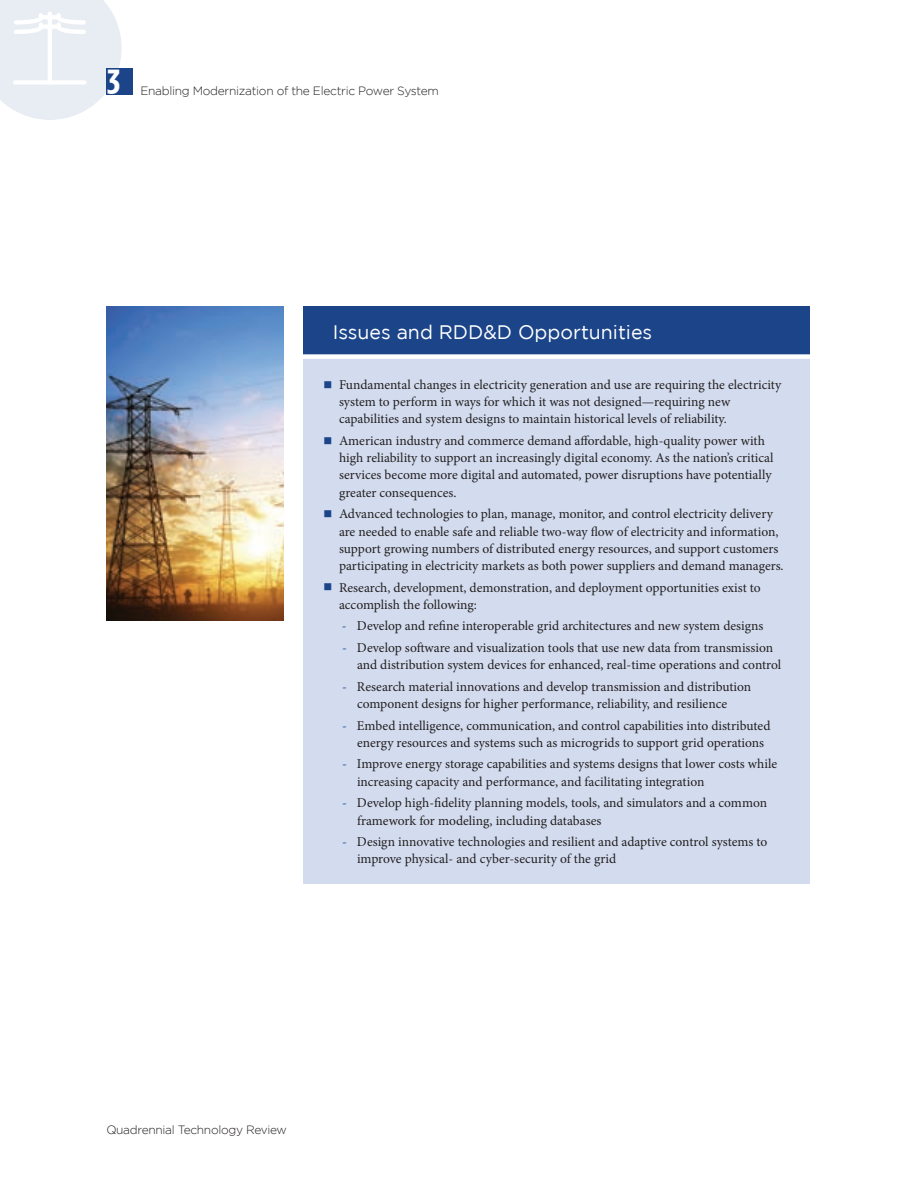
<style>
.page{position:relative;width:918px;height:1188px;background:#fff}
.page>*{position:absolute;margin:0;border:0;box-sizing:border-box;transform-origin:0 0}
.t1{font:700 34.65px "Gotham Condensed";color:#fff;scale:1.15 1}
.Chapter_Intro_Para_H{font:19.5px "Gotham";color:#fff}
.Chapter_Intro_Para_b{font:13.5px/17.2px "Minion Pro";color:#231f20}
.t2{font:300 12px "Gotham";letter-spacing:-.025em;color:#231f20}
.s1{color:#1b4489}
</style>
<div class="page">
<svg style="left:0;top:0;width:122px;height:120px"></svg>
<div style="left:106px;top:68px;width:27px;height:27px;background:#1b4489"></div>
<div style="left:304px;top:306px;width:506px;height:578px;background:#d3dcef"></div>
<div style="left:304px;top:306px;width:506px;height:48px;background:#1b4489"></div>
<div style="left:300px;top:354px;width:513px;height:5px;background:#fff"></div>
<img style="left:106px;top:306px;width:178px;height:315px">
<h1 class="t1" style="left:107px;top:62px;width:13px">3</h1>
<p class="t2" style="left:140px;top:84px;width:300px">Enabling Modernization of the Electric Power System</p>
<p class="Chapter_Intro_Para_H" style="left:333px;top:321px;width:321px">Issues and RDD&amp;D Opportunities</p>
<p class="Chapter_Intro_Para_b" style="left:339px;top:376px;width:444px;text-indent:-15px"><sup>■</sup> Fundamental changes in electricity generation and use are requiring the electricity system to perform in ways for which it was not designed—requiring new capabilities and system designs to maintain historical levels of reliability.</p>
<p class="Chapter_Intro_Para_b" style="left:339px;top:432px;width:436px;text-indent:-15px"><sup>■</sup> American industry and commerce demand affordable, high-quality power with high reliability to support an increasingly digital economy. As the nation’s critical services become more digital and automated, power disruptions have potentially greater consequences.</p>
<p class="Chapter_Intro_Para_b" style="left:339px;top:505px;width:446px;text-indent:-15px"><sup>■</sup> Advanced technologies to plan, manage, monitor, and control electricity delivery are needed to enable safe and reliable two-way flow of electricity and information, support growing numbers of distributed energy resources, and support customers participating in electricity markets as both power suppliers and demand managers.</p>
<p class="Chapter_Intro_Para_b" style="left:339px;top:579px;width:423px;text-indent:-15px"><sup>■</sup> Research, development, demonstration, and deployment opportunities exist to accomplish the following:</p>
<p class="Chapter_Intro_Para_b" style="left:342px;top:618px;width:423px"><span class="s1">-</span> Develop and refine interoperable grid architectures and new system designs</p>
<p class="Chapter_Intro_Para_b" style="left:357px;top:639px;width:426px;text-indent:-15px"><span class="s1">-</span> Develop software and visualization tools that use new data from transmission and distribution system devices for enhanced, real-time operations and control</p>
<p class="Chapter_Intro_Para_b" style="left:357px;top:678px;width:396px;text-indent:-15px"><span class="s1">-</span> Research material innovations and develop transmission and distribution component designs for higher performance, reliability, and resilience</p>
<p class="Chapter_Intro_Para_b" style="left:357px;top:717px;width:415px;text-indent:-15px"><span class="s1">-</span> Embed intelligence, communication, and control capabilities into distributed energy resources and systems such as microgrids to support grid operations</p>
<p class="Chapter_Intro_Para_b" style="left:357px;top:756px;width:422px;text-indent:-15px"><span class="s1">-</span> Improve energy storage capabilities and systems designs that lower costs while increasing capacity and performance, and facilitating integration</p>
<p class="Chapter_Intro_Para_b" style="left:357px;top:794px;width:412px;text-indent:-15px"><span class="s1">-</span> Develop high-fidelity planning models, tools, and simulators and a common framework for modeling, including databases</p>
<p class="Chapter_Intro_Para_b" style="left:357px;top:833px;width:412px;text-indent:-15px"><span class="s1">-</span> Design innovative technologies and resilient and adaptive control systems to improve physical- and cyber-security of the grid</p>
<p class="t2" style="left:106px;top:1123px;width:182px">Quadrennial Technology Review</p>
</div>
